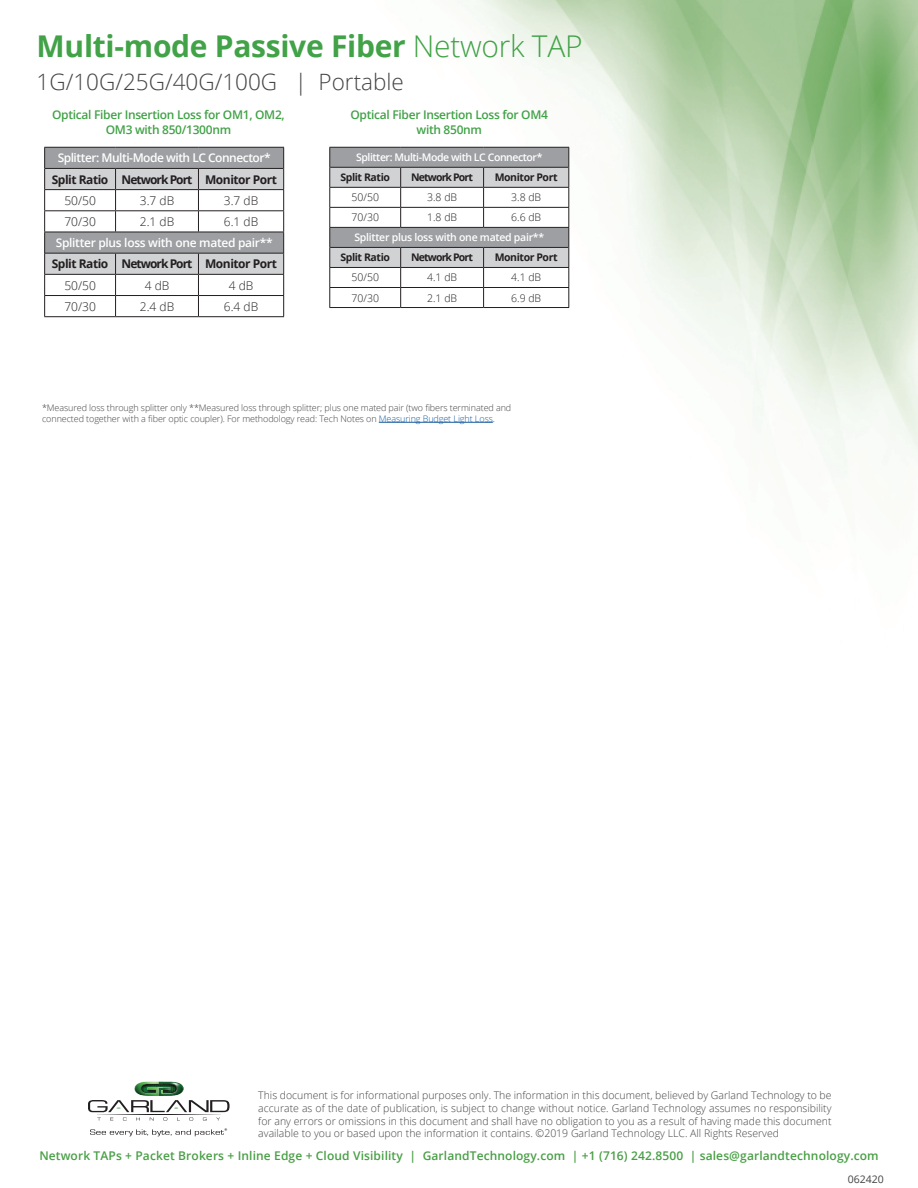
<style>
.page{position:relative;width:918px;height:1188px;background:#fff}
.page>*{position:absolute;margin:0;border:0;box-sizing:border-box;transform-origin:0 0}
.t1{font:700 30px "Open Sans";letter-spacing:-.01em;color:#41a247}
.t2{font:300 22.5px "Open Sans";color:#434343}
.t3{font:600 12px "Open Sans";letter-spacing:.01em;color:#489f45}
.t4{font:600 12px/14.4px "Open Sans";letter-spacing:-.025em;color:#41a247;text-align:center}
.t5{font:600 12px "Open Sans";letter-spacing:-.04em;color:#fff}
.t6{font:300 12px "Open Sans";color:#231f20}
.t7{font:700 12px "Open Sans";letter-spacing:-.04em;color:#231f20}
.t8{font:700 12px "Open Sans";letter-spacing:-.08em;color:#231f20}
.t9{font:300 10.5px/12.6px "Open Sans";color:#434343;text-align:justify}
.t10{font:600 10.5px "Open Sans";letter-spacing:-.04em;color:#fff}
.t11{font:300 10.5px "Open Sans";color:#231f20}
.t12{font:700 10.5px "Open Sans";letter-spacing:-.04em;color:#231f20}
.t13{font:700 10.5px "Open Sans";letter-spacing:-.08em;color:#231f20}
.t14{font:10.5px "Open Sans";color:#434343}
.t15{font:300 9px/10.8px "Open Sans";letter-spacing:-.01em;color:#434343}
.t16{font:6.75px "Myriad Pro";color:#231f20}
.s1{font-weight:300}
.s2{color:#175d9e}
.s3{color:#231f20}
</style>
<div class="page">
<img style="left:44px;top:0;width:874px;height:469px">
<svg style="left:88px;top:1100px;width:142px;height:21px"></svg>
<img style="left:135px;top:1085px;width:24px;height:11px">
<img style="left:159px;top:1085px;width:24px;height:11px">
<img style="left:136px;top:1082px;width:46px;height:13px">
<svg style="left:90px;top:1129px;width:134px;height:7px"></svg>
<svg style="left:44px;top:147px;width:240px;height:170px"></svg>
<svg style="left:329px;top:147px;width:240px;height:161px"></svg>
<hr style="left:379px;top:422px;width:114px;height:1px;background:#175d9e">
<p class="t1" style="left:37px;top:25px;width:547px">Multi-mode Passive Fiber <span class="s1">Network TAP</span></p>
<p class="t2" style="left:37px;top:67px;width:369px">1G/10G/25G/40G/100G | Portable</p>
<p class="t4" style="left:52px;top:108px;width:234px">Optical Fiber Insertion Loss for OM1, OM2,<br>OM3 with 850/1300nm</p>
<p class="t5" style="left:58px;top:150px;width:215px">Splitter: Multi-Mode with LC Connector*</p>
<p class="t7" style="left:52px;top:171px;width:58px">Split Ratio</p>
<p class="t8" style="left:122px;top:171px;width:72px">Network Port</p>
<p class="t7" style="left:205px;top:171px;width:73px">Monitor Port</p>
<p class="t6" style="left:64px;top:192px;width:33px">50/50</p>
<p class="t6" style="left:140px;top:192px;width:36px">3.7 dB</p>
<p class="t6" style="left:224px;top:192px;width:36px">3.7 dB</p>
<p class="t6" style="left:64px;top:213px;width:33px">70/30</p>
<p class="t6" style="left:140px;top:213px;width:36px">2.1 dB</p>
<p class="t6" style="left:224px;top:213px;width:36px">6.1 dB</p>
<p class="t5" style="left:56px;top:235px;width:218px">Splitter plus loss with one mated pair**</p>
<p class="t7" style="left:52px;top:256px;width:58px">Split Ratio</p>
<p class="t8" style="left:122px;top:256px;width:72px">Network Port</p>
<p class="t7" style="left:205px;top:256px;width:73px">Monitor Port</p>
<p class="t6" style="left:64px;top:277px;width:33px">50/50</p>
<p class="t6" style="left:145px;top:277px;width:26px">4 dB</p>
<p class="t6" style="left:229px;top:277px;width:26px">4 dB</p>
<p class="t6" style="left:64px;top:298px;width:33px">70/30</p>
<p class="t6" style="left:140px;top:298px;width:36px">2.4 dB</p>
<p class="t6" style="left:224px;top:298px;width:36px">6.4 dB</p>
<p class="t4" style="left:350px;top:108px;width:199px">Optical Fiber Insertion Loss for OM4 with 850nm</p>
<p class="t10" style="left:356px;top:150px;width:188px">Splitter: Multi-Mode with LC Connector*</p>
<p class="t12" style="left:340px;top:170px;width:51px">Split Ratio</p>
<p class="t13" style="left:411px;top:170px;width:63px">Network Port</p>
<p class="t12" style="left:495px;top:170px;width:64px">Monitor Port</p>
<p class="t11" style="left:351px;top:190px;width:29px">50/50</p>
<p class="t11" style="left:427px;top:190px;width:32px">3.8 dB</p>
<p class="t11" style="left:511px;top:190px;width:32px">3.8 dB</p>
<p class="t11" style="left:351px;top:210px;width:29px">70/30</p>
<p class="t11" style="left:427px;top:210px;width:32px">1.8 dB</p>
<p class="t11" style="left:511px;top:210px;width:32px">6.6 dB</p>
<p class="t10" style="left:354px;top:230px;width:191px">Splitter plus loss with one mated pair**</p>
<p class="t12" style="left:340px;top:250px;width:51px">Split Ratio</p>
<p class="t13" style="left:411px;top:250px;width:63px">Network Port</p>
<p class="t12" style="left:495px;top:250px;width:64px">Monitor Port</p>
<p class="t11" style="left:351px;top:270px;width:29px">50/50</p>
<p class="t11" style="left:427px;top:270px;width:32px">4.1 dB</p>
<p class="t11" style="left:511px;top:270px;width:32px">4.1 dB</p>
<p class="t11" style="left:351px;top:291px;width:29px">70/30</p>
<p class="t11" style="left:427px;top:291px;width:32px">2.1 dB</p>
<p class="t11" style="left:511px;top:291px;width:32px">6.9 dB</p>
<p class="t15" style="left:42px;top:402px;width:471px">*Measured loss through splitter only **Measured loss through splitter; plus one mated pair (two fibers terminated and connected together with a fiber optic coupler). For methodology read: Tech Notes on <span class="s2">Measuring Budget Light Loss</span><span class="s3">.</span></p>
<p class="t16" style="left:225px;top:1127px;width:4px">®</p>
<p class="t9" style="left:258px;top:1089px;width:575px">This document is for informational purposes only. The information in this document, believed by Garland Technology to be accurate as of the date of publication, is subject to change without notice. Garland Technology assumes no responsibility for any errors or omissions in this document and shall have no obligation to you as a result of having made this document available to you or based upon the information it contains. ©2019 Garland Technology LLC. All Rights Reserved</p>
<p class="t3" style="left:39px;top:1148px;width:841px">Network TAPs + Packet Brokers + Inline Edge + Cloud Visibility | GarlandTechnology.com | +1 (716) 242.8500 | sales@garlandtechnology.com</p>
<p class="t14" style="left:848px;top:1172px;width:38px">062420</p>
</div>
